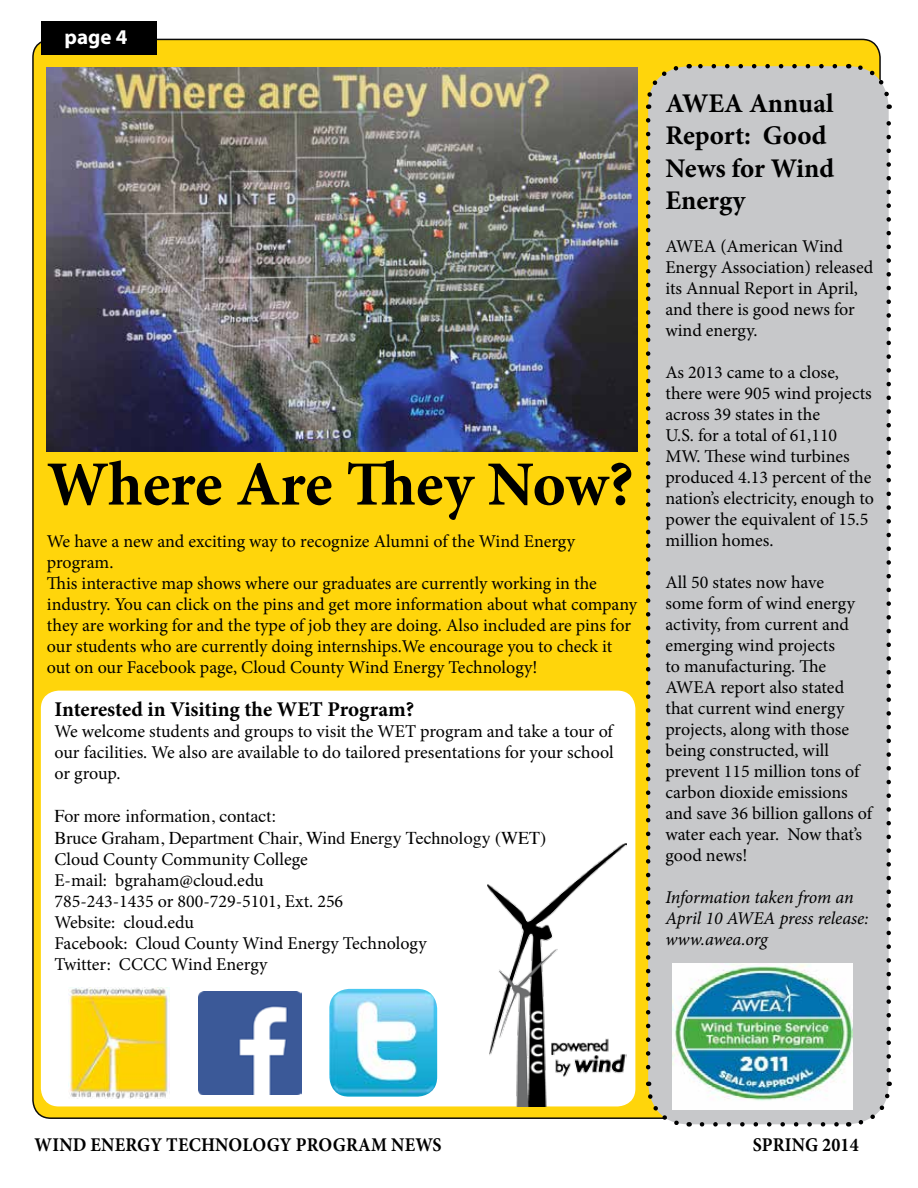
<style>
.page{position:relative;width:918px;height:1188px;background:#fff}
.page>*{position:absolute;margin:0;border:0;box-sizing:border-box;transform-origin:0 0}
.t1{font:700 63px "Minion Pro";letter-spacing:-.005em;color:#000}
.t2{font:700 27px/32.4px "Minion Pro";color:#000}
.t3{font:700 21px "Minion Pro";letter-spacing:-.005em;color:#000}
.t4{font:700 21px "Myriad Pro";color:#fff}
.t5{font:700 19.5px "Minion Pro";letter-spacing:.01em;color:#000;scale:.93 1}
.t6{font:18px/21px "Minion Pro";color:#000}
.t7{font:18px/21.6px "Times";color:#000}
.t8{font:italic 18px/21px "Minion Pro";letter-spacing:-.01em;color:#000}
</style>
<div class="page">
<div style="left:33px;top:39px;width:847px;height:1079px;background:#ffd50b;border-radius:18px"></div>
<div style="left:41px;top:21px;width:115px;height:33px;background:#000"></div>
<div style="left:648px;top:66px;width:241px;height:1058px;background:#c7c8ca;border-radius:40px"></div>
<svg style="left:702px;top:1122px;width:140px;height:5px"></svg>
<svg style="left:646px;top:66px;width:36px;height:43px"></svg>
<svg style="left:645px;top:120px;width:45px;height:1007px"></svg>
<svg style="left:855px;top:1082px;width:37px;height:43px"></svg>
<svg style="left:848px;top:62px;width:44px;height:1008px"></svg>
<svg style="left:689px;top:64px;width:146px;height:4px"></svg>
<img style="left:47px;top:68px;width:591px;height:384px">
<div style="left:41px;top:691px;width:594px;height:415px;background:#fff;border-radius:18px"></div>
<img style="left:68px;top:987px;width:102px;height:111px">
<img style="left:329px;top:989px;width:108px;height:108px">
<img style="left:198px;top:991px;width:103px;height:103px">
<img style="left:673px;top:963px;width:180px;height:146px">
<img style="left:487px;top:843px;width:139px;height:263px">
<p class="t4" style="left:64px;top:23px;width:64px">page 4</p>
<h1 class="t1" style="left:47px;top:440px;width:588px">Where Are They Now?</h1>
<p class="t6" style="left:47px;top:530px;width:592px">We have a new and exciting way to recognize Alumni of the Wind Energy program.<br>This interactive map shows where our graduates are currently working in the industry. You can click on the pins and get more information about what company they are working for and the type of job they are doing. Also included are pins for our students who are currently doing internships.We encourage you to check it out on our Facebook page, Cloud County Wind Energy Technology!</p>
<p class="t3" style="left:54px;top:694px;width:361px">Interested in Visiting the WET Program?</p>
<p class="t6" style="left:54px;top:721px;width:561px;text-align:justify">We welcome students and groups to visit the WET program and take a tour of our facilities. We also are available to do tailored presentations for your school or group.</p>
<p class="t7" style="left:54px;top:804px;width:493px">For more information, contact:<br>Bruce Graham, Department Chair, Wind Energy Technology (WET)</p>
<p class="t6" style="left:54px;top:848px;width:374px">Cloud County Community College<br>E-mail: bgraham@cloud.edu<br>785-243-1435 or 800-729-5101, Ext. 256<br>Website: cloud.edu<br>Facebook: Cloud County Wind Energy Technology<br>Twitter: CCCC Wind Energy</p>
<h2 class="t2" style="left:665px;top:87px;width:170px">AWEA Annual<br>Report: Good<br>News for Wind<br>Energy</h2>
<p class="t6" style="left:665px;top:236px;width:209px">AWEA (American Wind<br>Energy Association) released its Annual Report in April, and there is good news for wind energy.</p>
<p class="t6" style="left:665px;top:362px;width:210px">As 2013 came to a close, there were 905 wind projects across 39 states in the<br>U.S. for a total of 61,110<br>MW. These wind turbines produced 4.13 percent of the nation’s electricity, enough to power the equivalent of 15.5 million homes.</p>
<p class="t6" style="left:665px;top:572px;width:208px">All 50 states now have<br>some form of wind energy activity, from current and emerging wind projects<br>to manufacturing. The<br>AWEA report also stated that current wind energy projects, along with those being constructed, will prevent 115 million tons of carbon dioxide emissions and save 36 billion gallons of water each year. Now that’s good news!</p>
<p class="t8" style="left:665px;top:887px;width:205px">Information taken from an<br>April 10 AWEA press release: www.awea.org</p>
<p class="t5" style="left:35px;top:1131px;width:439px">WIND ENERGY TECHNOLOGY PROGRAM NEWS</p>
<p class="t5" style="left:753px;top:1131px;width:115px">SPRING 2014</p>
</div>
